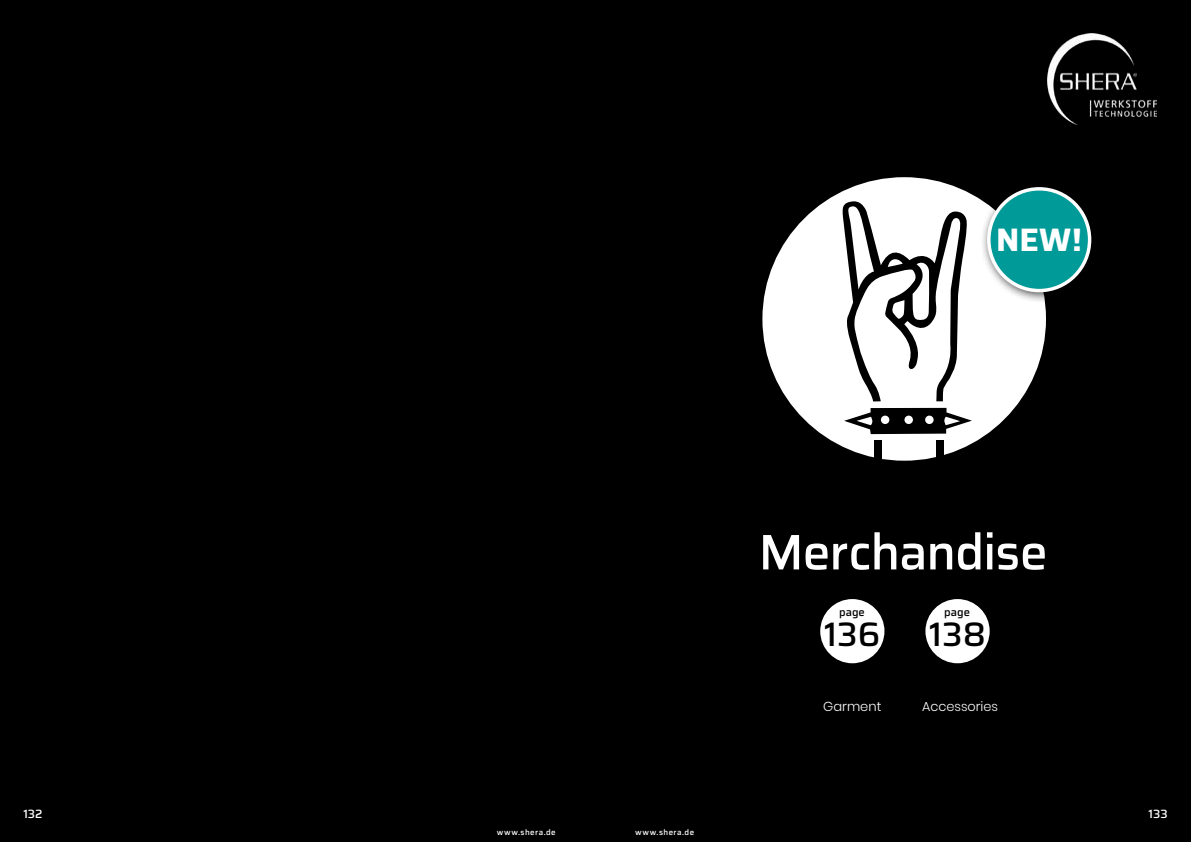
<style>
.page{position:relative;width:1191px;height:842px;background:#000}
.page>*{position:absolute;margin:0;border:0;box-sizing:border-box;transform-origin:0 0}
.t1{font:500 50px "Saira";letter-spacing:-.02em;color:#fff}
.t2{font:500 34px "Saira";color:#000}
.t3{font:700 32.5px "Saira";color:#fff}
.t4{font:300 13px "Poppins";color:#fff}
.t5{font:500 12px "Saira";letter-spacing:-.005em;color:#fff}
.t6{font:500 11.2px "Saira";color:#000}
.t7{font:500 8px "Saira";letter-spacing:.055em;color:#fff}
</style>
<div class="page">
<div style="left:762px;top:177px;width:284px;height:284px;background:#fff;border-radius:50%"></div>
<div style="left:820px;top:599px;width:64px;height:64px;background:#fff;border-radius:50%"></div>
<div style="left:925px;top:599px;width:64px;height:64px;background:#fff;border-radius:50%"></div>
<img style="left:1047px;top:34px;width:109px;height:90px">
<svg style="left:842px;top:201px;width:125px;height:200px"></svg>
<svg style="left:844px;top:408px;width:128px;height:26px"></svg>
<div style="left:874px;top:440px;width:7px;height:21px;background:#000"></div>
<div style="left:936px;top:440px;width:7px;height:21px;background:#000"></div>
<div style="left:980px;top:180px;width:122px;height:123px;background:#000;opacity:.72"></div>
<div style="left:988px;top:189px;width:101px;height:102px;background:#009a98;border-radius:50%"></div>
<div style="left:987px;top:187px;width:104px;height:105px;border:3px solid #fff;border-radius:50%"></div>
<h3 class="t3" style="left:996px;top:213px;width:87px">NEW!</h3>
<h1 class="t1" style="left:758px;top:514px;width:291px">Merchandise</h1>
<h3 class="t6" style="left:839px;top:603px;width:27px">page</h3>
<h3 class="t6" style="left:944px;top:603px;width:27px">page</h3>
<h2 class="t2" style="left:824px;top:608px;width:58px">136</h2>
<h2 class="t2" style="left:929px;top:608px;width:58px">138</h2>
<h3 class="t4" style="left:823px;top:698px;width:60px">Garment</h3>
<h3 class="t4" style="left:922px;top:698px;width:77px">Accessories</h3>
<h3 class="t5" style="left:23px;top:804px;width:21px">132</h3>
<h3 class="t5" style="left:1148px;top:805px;width:21px">133</h3>
<p class="t7" style="left:497px;top:826px;width:61px">www.shera.de</p>
<p class="t7" style="left:635px;top:826px;width:61px">www.shera.de</p>
</div>
